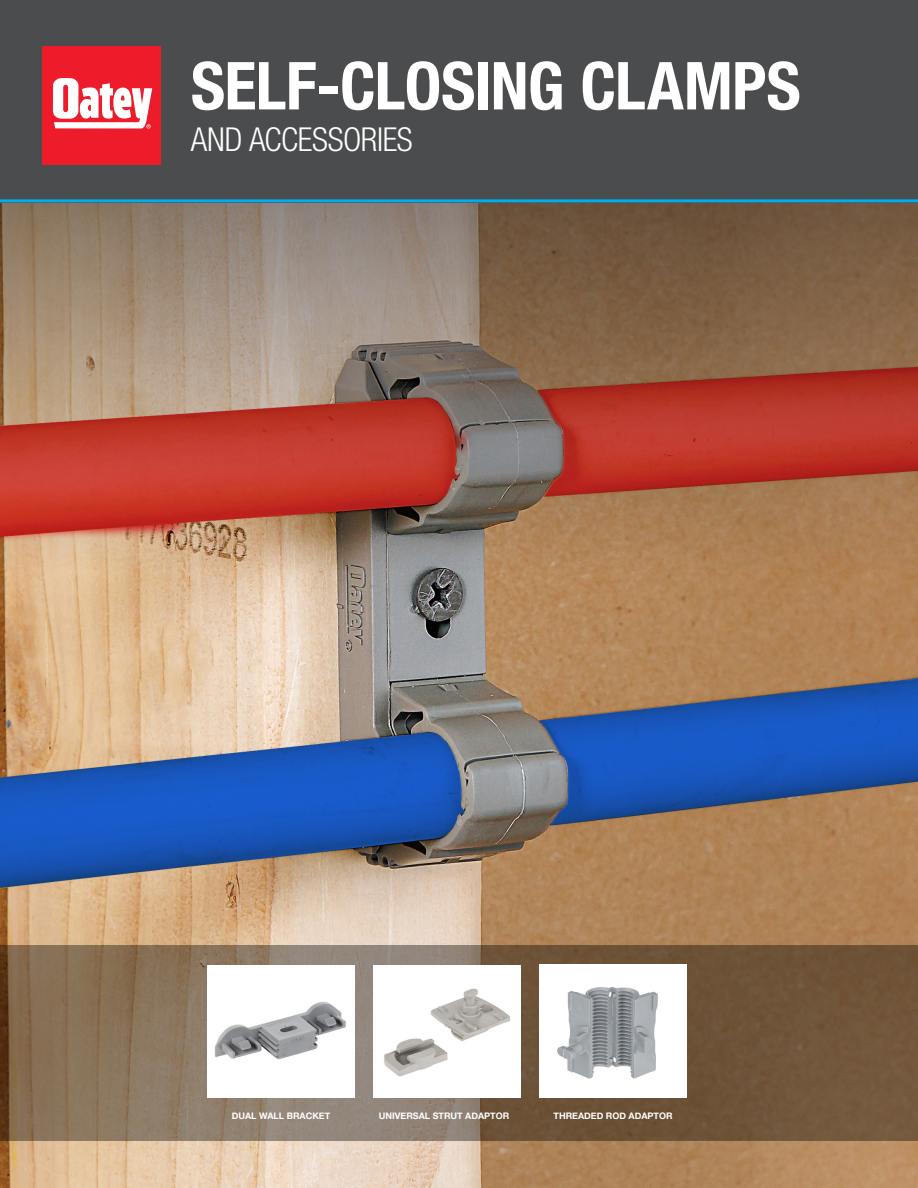
<style>
.page{position:relative;width:918px;height:1188px;background:#fff}
.page>*{position:absolute;margin:0;border:0;box-sizing:border-box;transform-origin:0 0}
.t1{font:700 condensed 66.15px "Helvetica Neue LT Std";letter-spacing:-.01em;color:#fff}
.t2{font:300 condensed 33px "Helvetica Neue LT Std";letter-spacing:-.015em;color:#fff}
.t3{font:700 9px "Helvetica Neue";color:#fff}
</style>
<div class="page">
<img style="left:0;top:570px;width:918px;height:618px">
<svg style="left:0;top:202px;width:918px;height:368px;background:#9f6954"></svg>
<svg style="left:0;top:945px;width:918px;height:196px;background:#7c654d"></svg>
<div style="left:0;top:0;width:918px;height:202px;background:#4b4c4d"></div>
<div style="left:42px;top:46px;width:119px;height:119px;background:#ee1b2b"></div>
<svg style="left:53px;top:78px;width:99px;height:51px"></svg>
<div style="left:207px;top:965px;width:148px;height:133px;background:#fff"></div>
<div style="left:373px;top:965px;width:148px;height:133px;background:#fff"></div>
<img style="left:384px;top:988px;width:127px;height:89px">
<img style="left:539px;top:965px;width:148px;height:133px">
<hr style="left:0;top:199px;width:918px;height:3px;background:#00aeef">
<img style="left:214px;top:1001px;width:132px;height:59px">
<p class="t1" style="left:191px;top:46px;width:611px">SELF-CLOSING CLAMPS</p>
<p class="t2" style="left:191px;top:121px;width:223px">AND ACCESSORIES</p>
<p class="t3" style="left:232px;top:1109px;width:100px">DUAL WALL BRACKET</p>
<p class="t3" style="left:379px;top:1109px;width:132px">UNIVERSAL STRUT ADAPTOR</p>
<p class="t3" style="left:554px;top:1109px;width:121px">THREADED ROD ADAPTOR</p>
</div>
